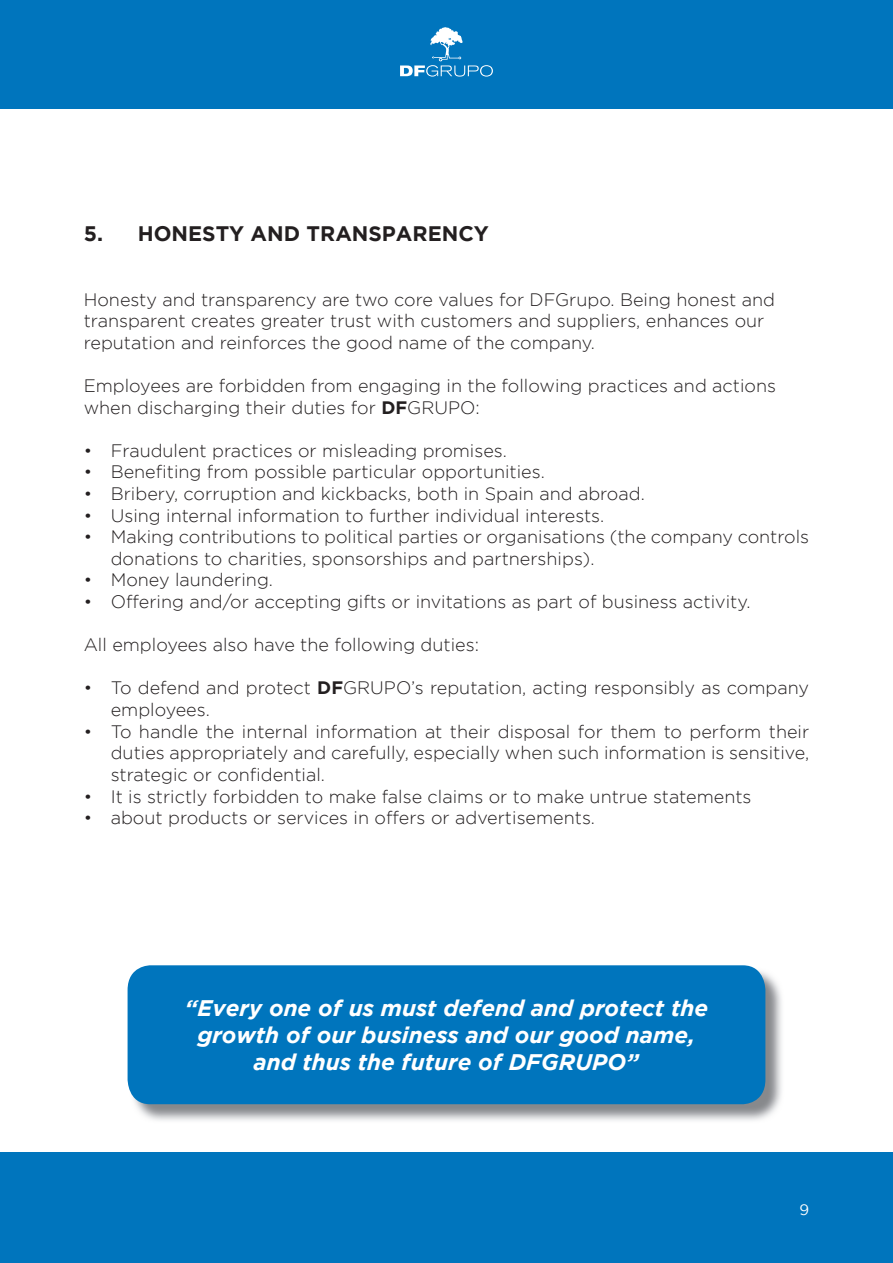
<style>
.page{position:relative;width:893px;height:1263px;background:#fff}
.page>*{position:absolute;margin:0;border:0;box-sizing:border-box;transform-origin:0 0}
.t1{font:italic 700 22.5px/27px "Gotham";color:#fff;text-align:center}
.t2{font:700 21px "Gotham";color:#231f20}
.t3{font:300 18px/21.6px "Gotham";color:#231f20}
.t4{font:15px "Gotham";color:#fff}
.s1{font-weight:700}
</style>
<div class="page">
<div style="left:0;top:1152px;width:893px;height:111px;background:#0075bd"></div>
<div style="left:0;top:0;width:893px;height:108px;background:#0075bd"></div>
<svg style="left:400px;top:27px;width:93px;height:50px"></svg>
<img style="left:130px;top:967px;width:652px;height:154px">
<div style="left:128px;top:965px;width:637px;height:139px;background:#0075bd;border-radius:24px"></div>
<p class="t2" style="left:84px;top:221px;width:407px">5. HONESTY AND TRANSPARENCY</p>
<p class="t3" style="left:84px;top:288px;width:693px">Honesty and transparency are two core values for DFGrupo. Being honest and transparent creates greater trust with customers and suppliers, enhances our reputation and reinforces the good name of the company.</p>
<p class="t3" style="left:84px;top:375px;width:694px">Employees are forbidden from engaging in the following practices and actions when discharging their duties for <span class="s1">DF</span>GRUPO:</p>
<p class="t3" style="left:84px;top:439px;width:425px">• Fraudulent practices or misleading promises.</p>
<p class="t3" style="left:84px;top:461px;width:463px">• Benefiting from possible particular opportunities.</p>
<p class="t3" style="left:84px;top:483px;width:563px">• Bribery, corruption and kickbacks, both in Spain and abroad.</p>
<p class="t3" style="left:84px;top:504px;width:522px">• Using internal information to further individual interests.</p>
<p class="t3" style="left:111px;top:526px;width:700px;text-indent:-27px">• Making contributions to political parties or organisations (the company controls donations to charities, sponsorships and partnerships).</p>
<p class="t3" style="left:84px;top:569px;width:191px">• Money laundering.</p>
<p class="t3" style="left:84px;top:591px;width:668px">• Offering and/or accepting gifts or invitations as part of business activity.</p>
<p class="t3" style="left:84px;top:634px;width:397px">All employees also have the following duties:</p>
<p class="t3" style="left:111px;top:677px;width:700px;text-indent:-27px">• To defend and protect <span class="s1">DF</span>GRUPO’s reputation, acting responsibly as company employees.</p>
<p class="t3" style="left:111px;top:720px;width:700px;text-align:justify;text-indent:-27px">• To handle the internal information at their disposal for them to perform their duties appropriately and carefully, especially when such information is sensitive, strategic or confidential.</p>
<p class="t3" style="left:84px;top:785px;width:669px">• It is strictly forbidden to make false claims or to make untrue statements</p>
<p class="t3" style="left:84px;top:807px;width:513px">• about products or services in offers or advertisements.</p>
<p class="t1" style="left:185px;top:994px;width:525px">“Every one of us must defend and protect the growth of our business and our good name, and thus the future of DFGRUPO”</p>
<p class="t4" style="left:799px;top:1202px;width:11px">9</p>
</div>
